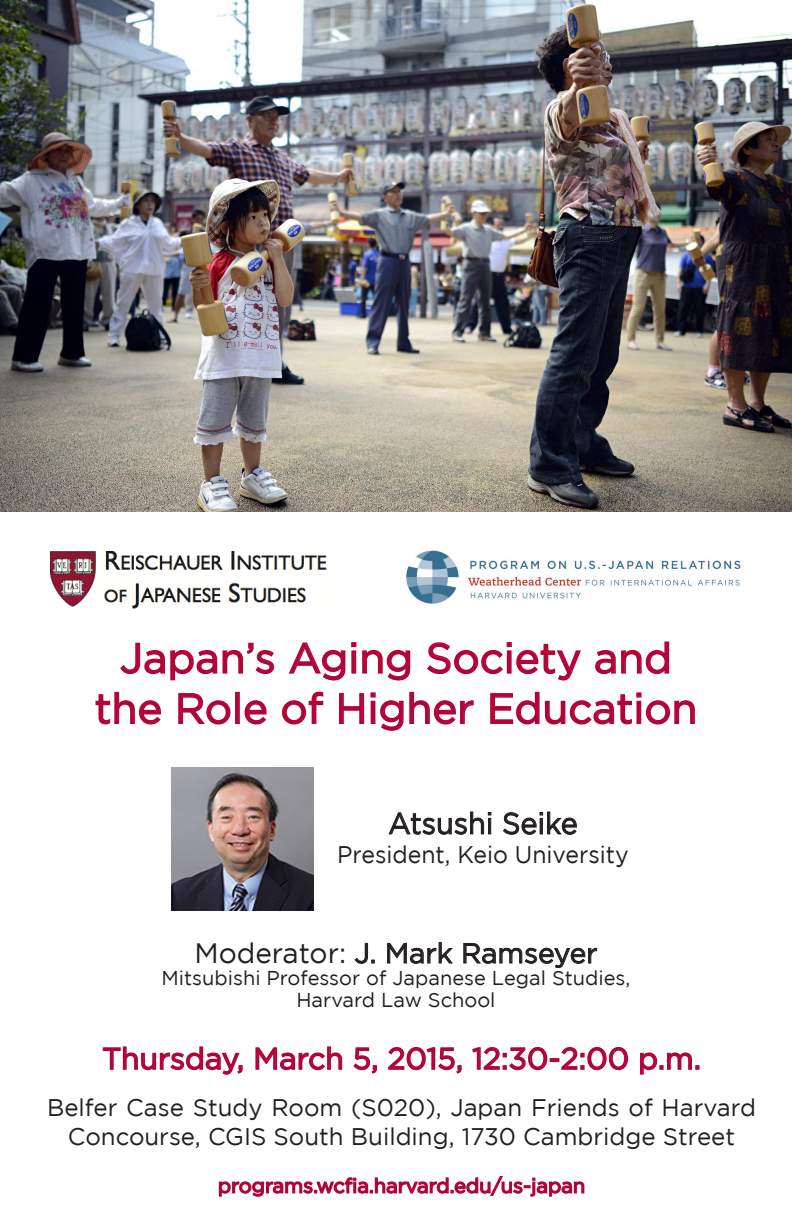
<style>
.page{position:relative;width:792px;height:1224px;background:#fff}
.page>*{position:absolute;margin:0;border:0;box-sizing:border-box;transform-origin:0 0}
.t1{font:42px/50.4px "Gotham";color:#b30437;text-align:center}
.t2{font:30px "Gotham";color:#b30437}
.t3{font:30px "Gotham";color:#231f20;scale:.96 1}
.t4{font:28px "Gotham";color:#231f20}
.t5{font:24px/28.8px "Gotham";color:#231f20;text-align:center}
.t6{font:24px "Gotham";color:#231f20;scale:.96 1}
.t7{font:20px/22px "Gotham";color:#231f20;text-align:center}
</style>
<div class="page">
<svg style="left:388px;top:811px;width:103px;height:24px"></svg>
<div style="left:488px;top:818px;width:3px;height:16px;border:1px solid #231f20"></div>
<svg style="left:503px;top:811px;width:74px;height:24px"></svg>
<svg style="left:102px;top:1046px;width:141px;height:29px"></svg>
<svg style="left:255px;top:1046px;width:88px;height:25px"></svg>
<svg style="left:353px;top:1047px;width:24px;height:27px"></svg>
<svg style="left:388px;top:1047px;width:74px;height:27px"></svg>
<svg style="left:472px;top:1047px;width:157px;height:24px"></svg>
<svg style="left:640px;top:1052px;width:60px;height:23px"></svg>
<svg style="left:218px;top:1176px;width:367px;height:21px"></svg>
<svg style="left:120px;top:642px;width:154px;height:39px"></svg>
<svg style="left:288px;top:642px;width:123px;height:39px"></svg>
<svg style="left:427px;top:642px;width:154px;height:39px"></svg>
<svg style="left:595px;top:641px;width:75px;height:34px"></svg>
<svg style="left:95px;top:691px;width:66px;height:34px"></svg>
<svg style="left:178px;top:693px;width:53px;height:32px"></svg>
<div style="left:235px;top:692px;width:5px;height:32px;border:2px solid #b30437"></div>
<svg style="left:244px;top:700px;width:23px;height:25px"></svg>
<svg style="left:282px;top:691px;width:42px;height:34px"></svg>
<svg style="left:339px;top:691px;width:135px;height:40px"></svg>
<svg style="left:490px;top:691px;width:205px;height:34px"></svg>
<img style="left:406px;top:550px;width:335px;height:54px">
<svg style="left:354px;top:942px;width:21px;height:22px"></svg>
<svg style="left:387px;top:942px;width:66px;height:22px"></svg>
<svg style="left:463px;top:942px;width:135px;height:27px"></svg>
<img style="left:171px;top:767px;width:143px;height:143px">
<img style="left:51px;top:551px;width:276px;height:58px">
<img style="left:0;top:0;width:792px;height:511px">
<h1 class="t1" style="left:95px;top:632px;width:604px">Japan’s Aging Society and the Role of Higher Education</h1>
<p class="t3" style="left:388px;top:807px;width:199px">Atsushi Seike</p>
<p class="t6" style="left:337px;top:841px;width:305px">President, Keio University</p>
<p class="t4" style="left:194px;top:938px;width:405px">Moderator: J. Mark Ramseyer</p>
<p class="t7" style="left:162px;top:967px;width:470px">Mitsubishi Professor of Japanese Legal Studies,<br>Harvard Law School</p>
<p class="t2" style="left:102px;top:1042px;width:601px">Thursday, March 5, 2015, 12:30-2:00 p.m.</p>
<p class="t5" style="left:47px;top:1093px;width:710px">Belfer Case Study Room (S020), Japan Friends of Harvard<br>Concourse, CGIS South Building, 1730 Cambridge Street</p>
</div>
